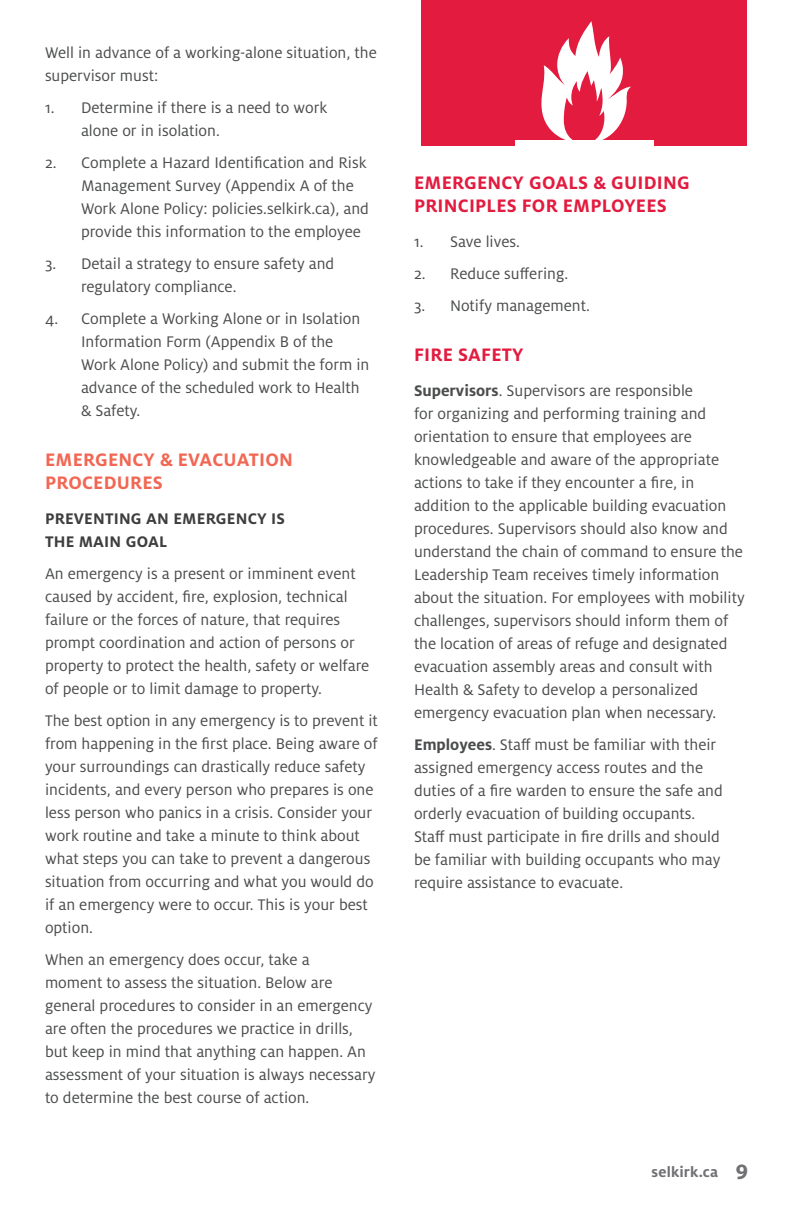
<style>
.page{position:relative;width:792px;height:1224px;background:#fff}
.page>*{position:absolute;margin:0;border:0;box-sizing:border-box;transform-origin:0 0}
.Intro_Header{font:700 20px/23px "Milo OT";letter-spacing:.01em;color:#e31b3f}
.Intro_Header-2{font:700 20px/23px "Milo OT";letter-spacing:.01em;color:#f26753}
.Body_Copy{font:17px/23px "Milo OT";color:#4b4c4d}
.Sub_Heading{font:700 17px/23px "Milo OT";letter-spacing:.01em;color:#3e3e3f}
.t1{font:700 16px "Milo OT";letter-spacing:.01em;color:#717074}
.s1{font-weight:700}
.s2{font-family:"Myriad Pro";font-size:22px}
</style>
<div class="page">
<div style="left:421px;top:0;width:326px;height:145px;background:#e31b3f"></div>
<svg style="left:541px;top:21px;width:90px;height:119px"></svg>
<div style="left:515px;top:140px;width:138px;height:7px;background:#fff"></div>
<p class="Body_Copy" style="left:45px;top:42px;width:333px">Well in advance of a working-alone situation, the supervisor must:</p>
<p class="Body_Copy" style="left:81px;top:97px;width:248px;text-indent:-36px">1. Determine if there is a need to work alone or in isolation.</p>
<p class="Body_Copy" style="left:81px;top:152px;width:289px;text-indent:-36px">2. Complete a Hazard Identification and Risk Management Survey (Appendix A of the Work Alone Policy: policies.selkirk.ca), and provide this information to the employee</p>
<p class="Body_Copy" style="left:81px;top:253px;width:255px;text-indent:-36px">3. Detail a strategy to ensure safety and regulatory compliance.</p>
<p class="Body_Copy" style="left:81px;top:308px;width:290px;text-indent:-36px">4. Complete a Working Alone or in Isolation Information Form (Appendix B of the Work Alone Policy) and submit the form in advance of the scheduled work to Health &amp; Safety.</p>
<p class="Intro_Header-2" style="left:45px;top:449px;width:249px">EMERGENCY &amp; EVACUATION<br>PROCEDURES</p>
<p class="Sub_Heading" style="left:45px;top:508px;width:241px">PREVENTING AN EMERGENCY IS<br>THE MAIN GOAL</p>
<p class="Body_Copy" style="left:45px;top:563px;width:326px">An emergency is a present or imminent event caused by accident, fire, explosion, technical failure or the forces of nature, that requires prompt coordination and action of persons or property to protect the health, safety or welfare of people or to limit damage to property.</p>
<p class="Body_Copy" style="left:45px;top:710px;width:334px">The best option in any emergency is to prevent it from happening in the first place. Being aware of your surroundings can drastically reduce safety incidents, and every person who prepares is one less person who panics in a crisis. Consider your work routine and take a minute to think about what steps you can take to prevent a dangerous situation from occurring and what you would do if an emergency were to occur. This is your best option.</p>
<p class="Body_Copy" style="left:45px;top:949px;width:332px">When an emergency does occur, take a<br>moment to assess the situation. Below are general procedures to consider in an emergency are often the procedures we practice in drills, but keep in mind that anything can happen. An assessment of your situation is always necessary to determine the best course of action.</p>
<p class="Intro_Header" style="left:414px;top:171px;width:277px">EMERGENCY GOALS &amp; GUIDING<br>PRINCIPLES FOR EMPLOYEES</p>
<p class="Body_Copy" style="left:414px;top:230px;width:108px">1. Save lives.</p>
<p class="Body_Copy" style="left:414px;top:262px;width:156px">2. Reduce suffering.</p>
<p class="Body_Copy" style="left:414px;top:294px;width:178px">3. Notify management.</p>
<p class="Intro_Header" style="left:414px;top:343px;width:111px">FIRE SAFETY</p>
<p class="Body_Copy" style="left:414px;top:379px;width:332px"><span class="s1">Supervisors</span>. Supervisors are responsible<br>for organizing and performing training and orientation to ensure that employees are knowledgeable and aware of the appropriate actions to take if they encounter a fire, in addition to the applicable building evacuation procedures. Supervisors should also know and understand the chain of command to ensure the Leadership Team receives timely information about the situation. For employees with mobility challenges, supervisors should inform them of the location of areas of refuge and designated evacuation assembly areas and consult with Health &amp; Safety to develop a personalized emergency evacuation plan when necessary.</p>
<p class="Body_Copy" style="left:414px;top:733px;width:310px"><span class="s1">Employees</span>. Staff must be familiar with their assigned emergency access routes and the duties of a fire warden to ensure the safe and orderly evacuation of building occupants.<br>Staff must participate in fire drills and should be familiar with building occupants who may require assistance to evacuate.</p>
<p class="t1" style="left:652px;top:1163px;width:98px">selkirk.ca <span class="s2">9</span></p>
</div>
